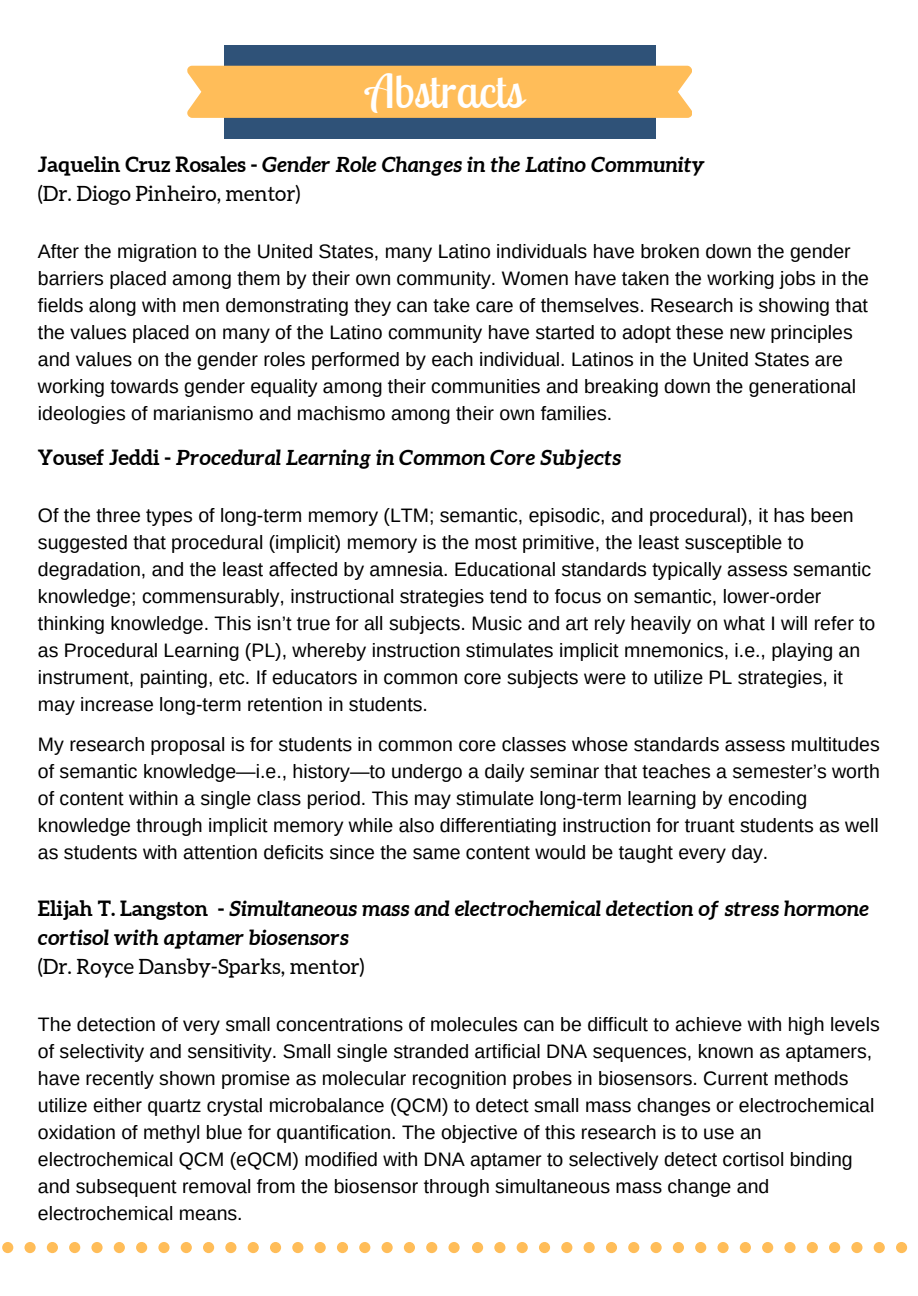
<style>
.page{position:relative;width:918px;height:1296px;background:#fff}
.page>*{position:absolute;margin:0;border:0;box-sizing:border-box;transform-origin:0 0}
.t1{font:46.5px "Lobster Two";color:#fff}
.t2{font:italic 700 21px/29.2px "Aleo";color:#000}
.t3{font:21px "Aleo";color:#000}
.t4{font:19.5px/27px "Arimo";color:#000}
.s1{font-style:normal}
</style>
<div class="page">
<div style="left:225px;top:45px;width:431px;height:94px;background:#2f5278"></div>
<div style="left:187px;top:66px;width:505px;height:52px;background:#ffbd59"></div>
<svg style="left:2px;top:1242px;width:458px;height:11px"></svg>
<svg style="left:472px;top:1242px;width:436px;height:11px"></svg>
<p class="t1" style="left:367px;top:62px;width:158px">Abstracts</p>
<p class="t2" style="left:38px;top:149px;width:669px"><span class="s1">Jaquelin Cruz Rosales -</span> Gender Role Changes in the Latino Community</p>
<p class="t3" style="left:38px;top:182px;width:264px">(Dr. Diogo Pinheiro, mentor)</p>
<p class="t4" style="left:38px;top:238px;width:833px">After the migration to the United States, many Latino individuals have broken down the gender barriers placed among them by their own community. Women have taken the working jobs in the fields along with men demonstrating they can take care of themselves. Research is showing that the values placed on many of the Latino community have started to adopt these new principles and values on the gender roles performed by each individual. Latinos in the United States are working towards gender equality among their communities and breaking down the generational ideologies of marianismo and machismo among their own families.</p>
<p class="t2" style="left:38px;top:443px;width:585px"><span class="s1">Yousef Jeddi -</span> Procedural Learning in Common Core Subjects</p>
<p class="t4" style="left:38px;top:502px;width:839px">Of the three types of long-term memory (LTM; semantic, episodic, and procedural), it has been suggested that procedural (implicit) memory is the most primitive, the least susceptible to degradation, and the least affected by amnesia. Educational standards typically assess semantic knowledge; commensurably, instructional strategies tend to focus on semantic, lower-order thinking knowledge. This isn’t true for all subjects. Music and art rely heavily on what I will refer to as Procedural Learning (PL), whereby instruction stimulates implicit mnemonics, i.e., playing an instrument, painting, etc. If educators in common core subjects were to utilize PL strategies, it may increase long-term retention in students.</p>
<p class="t4" style="left:38px;top:731px;width:843px">My research proposal is for students in common core classes whose standards assess multitudes of semantic knowledge—i.e., history—to undergo a daily seminar that teaches a semester’s worth of content within a single class period. This may stimulate long-term learning by encoding knowledge through implicit memory while also differentiating instruction for truant students as well as students with attention deficits since the same content would be taught every day.</p>
<p class="t2" style="left:38px;top:893px;width:833px"><span class="s1">Elijah T. Langston -</span> Simultaneous mass and electrochemical detection of stress hormone cortisol with aptamer biosensors</p>
<p class="t3" style="left:38px;top:955px;width:328px">(Dr. Royce Dansby-Sparks, mentor)</p>
<p class="t4" style="left:38px;top:1011px;width:843px">The detection of very small concentrations of molecules can be difficult to achieve with high levels of selectivity and sensitivity. Small single stranded artificial DNA sequences, known as aptamers, have recently shown promise as molecular recognition probes in biosensors. Current methods utilize either quartz crystal microbalance (QCM) to detect small mass changes or electrochemical oxidation of methyl blue for quantification. The objective of this research is to use an electrochemical QCM (eQCM) modified with DNA aptamer to selectively detect cortisol binding and subsequent removal from the biosensor through simultaneous mass change and electrochemical means.</p>
</div>
